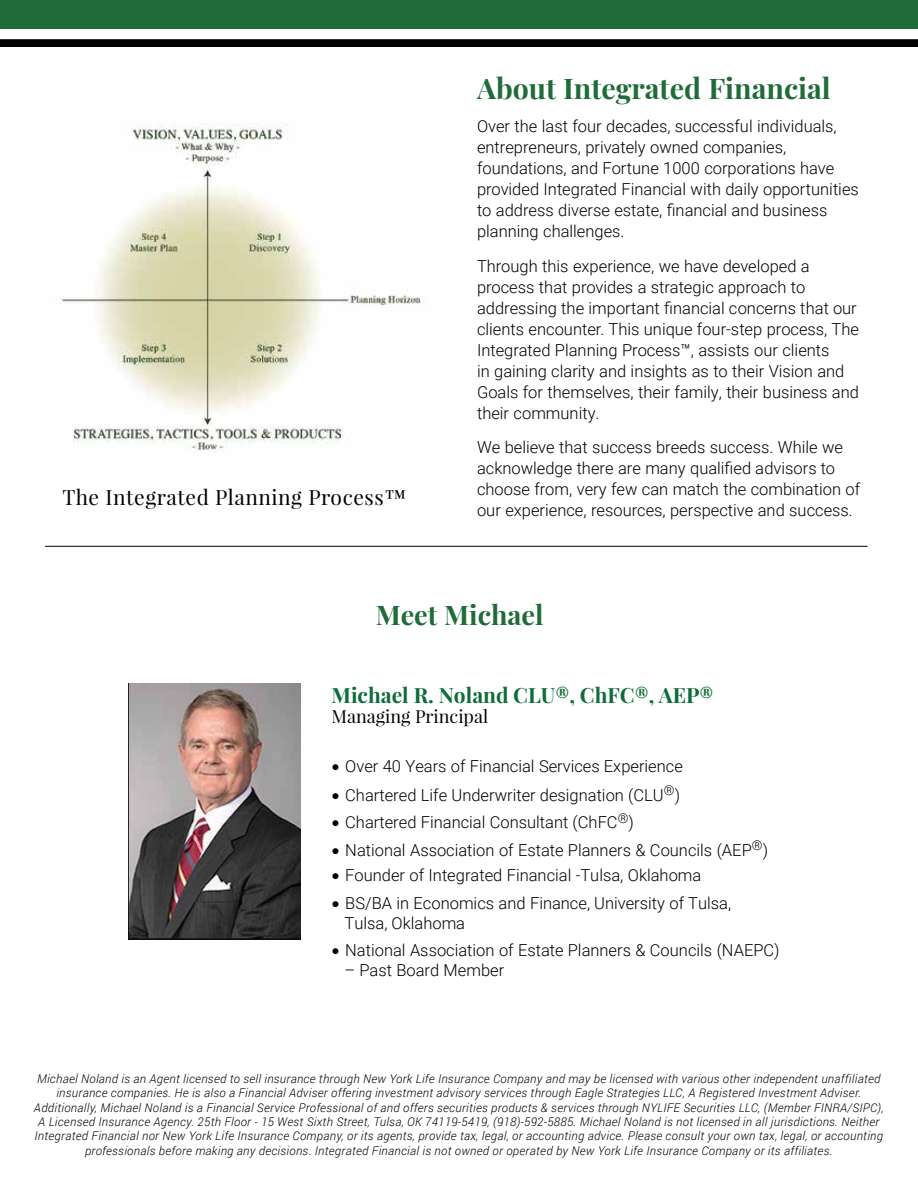
<style>
.page{position:relative;width:918px;height:1188px;background:#fff}
.page>*{position:absolute;margin:0;border:0;box-sizing:border-box;transform-origin:0 0}
.t1{font:700 28.5px "Playfair Display";color:#206c39}
.t2{font:700 27px "Playfair Display";color:#206c39}
.t3{font:700 21px "Playfair Display";color:#0e6c38}
.t4{font:21px "Playfair Display";letter-spacing:.025em;color:#000}
.t5{font:18px "Playfair Display";color:#000}
.t6{font:300 16.5px/21px "Roboto";color:#000}
.t7{font:italic 300 12px/14.4px "Roboto";letter-spacing:.025em;color:#000;text-align:center}
</style>
<div class="page">
<img style="left:60px;top:123px;width:363px;height:329px">
<hr style="left:45px;top:546px;width:823px;height:1px;background:#000">
<img style="left:128px;top:684px;width:173px;height:256px">
<div style="left:0;top:0;width:918px;height:29px;background:#206c39"></div>
<div style="left:0;top:39px;width:918px;height:8px;background:#000"></div>
<p class="t4" style="left:62px;top:484px;width:345px">The Integrated Planning Process™</p>
<h1 class="t1" style="left:477px;top:66px;width:355px">About Integrated Financial</h1>
<p class="t6" style="left:477px;top:115px;width:383px">Over the last four decades, successful individuals, entrepreneurs, privately owned companies, foundations, and Fortune 1000 corporations have provided Integrated Financial with daily opportunities to address diverse estate, financial and business planning challenges.</p>
<p class="t6" style="left:477px;top:255px;width:384px">Through this experience, we have developed a process that provides a strategic approach to addressing the important financial concerns that our clients encounter. This unique four-step process, The Integrated Planning Process™, assists our clients<br>in gaining clarity and insights as to their Vision and Goals for themselves, their family, their business and their community.</p>
<p class="t6" style="left:477px;top:436px;width:385px">We believe that success breeds success. While we acknowledge there are many qualified advisors to choose from, very few can match the combination of our experience, resources, perspective and success.</p>
<h2 class="t2" style="left:376px;top:594px;width:169px">Meet Michael</h2>
<p class="t3" style="left:332px;top:682px;width:383px">Michael R. Noland CLU®, ChFC®, AEP®</p>
<p class="t5" style="left:332px;top:705px;width:158px">Managing Principal</p>
<p class="t6" style="left:332px;top:755px;width:353px">• Over 40 Years of Financial Services Experience</p>
<p class="t6" style="left:332px;top:784px;width:350px">• Chartered Life Underwriter designation (CLU<sup>®</sup>)</p>
<p class="t6" style="left:332px;top:811px;width:304px">• Chartered Financial Consultant (ChFC<sup>®</sup>)</p>
<p class="t6" style="left:332px;top:839px;width:438px">• National Association of Estate Planners &amp; Councils (AEP<sup>®</sup>)</p>
<p class="t6" style="left:332px;top:865px;width:371px">• Founder of Integrated Financial -Tulsa, Oklahoma</p>
<p class="t6" style="left:345px;top:892px;width:388px;line-height:19.8px;text-indent:-13px">• BS/BA in Economics and Finance, University of Tulsa,<br>Tulsa, Oklahoma</p>
<p class="t6" style="left:332px;top:939px;width:449px">• National Association of Estate Planners &amp; Councils (NAEPC)</p>
<p class="t6" style="left:345px;top:959px;width:161px">– Past Board Member</p>
<p class="t7" style="left:34px;top:1071px;width:851px">Michael Noland is an Agent licensed to sell insurance through New York Life Insurance Company and may be licensed with various other independent unaffiliated insurance companies. He is also a Financial Adviser offering investment advisory services through Eagle Strategies LLC, A Registered Investment Adviser.<br>Additionally, Michael Noland is a Financial Service Professional of and offers securities products &amp; services through NYLIFE Securities LLC, (Member FINRA/SIPC), A Licensed Insurance Agency. 25th Floor - 15 West Sixth Street, Tulsa, OK 74119-5419, (918)-592-5885. Michael Noland is not licensed in all jurisdictions. Neither Integrated Financial nor New York Life Insurance Company, or its agents, provide tax, legal, or accounting advice. Please consult your own tax, legal, or accounting professionals before making any decisions. Integrated Financial is not owned or operated by New York Life Insurance Company or its affiliates.</p>
</div>
